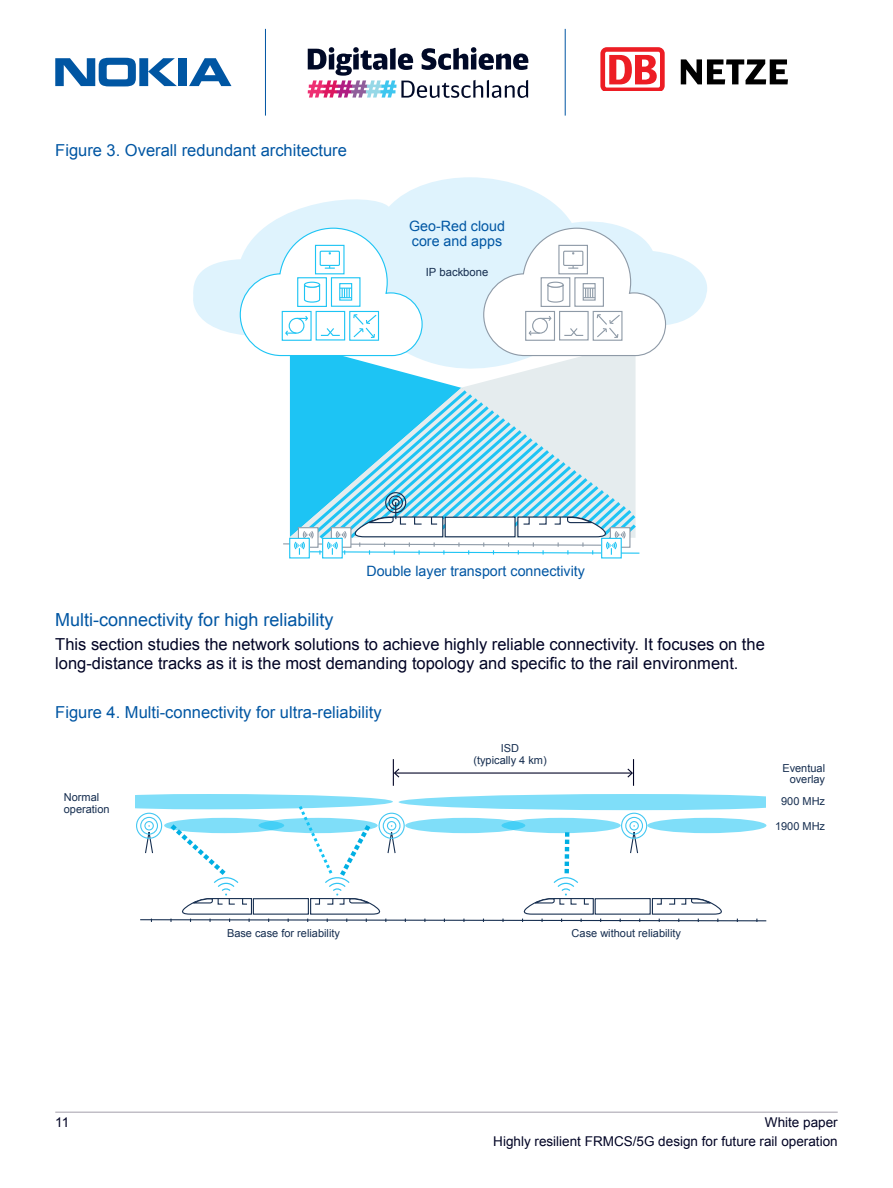
<style>
.page{position:relative;width:893px;height:1188px;background:#fff}
.page>*{position:absolute;margin:0;border:0;box-sizing:border-box;transform-origin:0 0}
.t1{font:18px "Arial";color:#0056a3}
.t2{font:16.5px/19.8px "Arial";color:#000324}
.t3{font:16.5px "Arial";color:#0056a3}
.t4{font:14.25px/15px "Arial";color:#0056a3}
.t5{font:13.5px/18.6px "Arial";color:#000324;text-align:right}
.t6{font:11.25px "Arial";color:#162e50}
.t7{font:10.95px/11.7px "Arial";color:#162e50;text-align:center}
</style>
<div class="page">
<svg style="left:55px;top:58px;width:122px;height:28px"></svg>
<div style="left:179px;top:58px;width:8px;height:28px;background:#0056a3"></div>
<svg style="left:189px;top:58px;width:42px;height:28px"></svg>
<hr style="left:265px;top:29px;width:1px;height:87px;background:#0056a3">
<hr style="left:565px;top:29px;width:1px;height:87px;background:#0056a3">
<svg style="left:308px;top:47px;width:168px;height:23px"></svg>
<svg style="left:308px;top:80px;width:88px;height:18px"></svg>
<svg style="left:681px;top:59px;width:107px;height:25px"></svg>
<svg style="left:600px;top:47px;width:65px;height:43px"></svg>
<hr style="left:55px;top:1112px;width:783px;height:1px;background:#c1bec6">
<svg style="left:193px;top:177px;width:514px;height:158px"></svg>
<div style="left:289px;top:538px;width:21px;height:21px;border:1px solid #1dc4f4"></div>
<div style="left:322px;top:538px;width:21px;height:21px;border:1px solid #1dc4f4"></div>
<div style="left:601px;top:538px;width:21px;height:21px;border:1px solid #1dc4f4"></div>
<svg style="left:239px;top:227px;width:428px;height:328px"></svg>
<svg style="left:135px;top:794px;width:632px;height:128px"></svg>
<hr style="left:395px;top:772px;width:237px;height:2px;background:#000324">
<svg style="left:627px;top:759px;width:7px;height:27px"></svg>
<svg style="left:393px;top:759px;width:6px;height:27px"></svg>
<p class="t3" style="left:55px;top:139px;width:293px">Figure 3. Overall redundant architecture</p>
<p class="t4" style="left:409px;top:219px;width:97px">Geo-Red cloud core and apps</p>
<p class="t6" style="left:426px;top:264px;width:64px">IP backbone</p>
<p class="t4" style="left:366px;top:563px;width:220px">Double layer transport connectivity</p>
<p class="t1" style="left:55px;top:607px;width:280px">Multi-connectivity for high reliability</p>
<p class="t2" style="left:55px;top:634px;width:711px">This section studies the network solutions to achieve highly reliable connectivity. It focuses on the long-distance tracks as it is the most demanding topology and specific to the rail environment.</p>
<p class="t3" style="left:55px;top:701px;width:328px">Figure 4. Multi-connectivity for ultra-reliability</p>
<p class="t7" style="left:473px;top:743px;width:75px">ISD<br>(typically 4 km)</p>
<p class="t7" style="left:782px;top:762px;width:44px;text-align:right">Eventual overlay</p>
<p class="t7" style="left:775px;top:820px;width:52px">1900 MHz</p>
<p class="t7" style="left:64px;top:791px;width:47px;text-align:left">Normal operation</p>
<p class="t7" style="left:781px;top:796px;width:45px">900 MHz</p>
<p class="t7" style="left:227px;top:927px;width:115px">Base case for reliability</p>
<p class="t7" style="left:572px;top:927px;width:111px">Case without reliability</p>
<p class="t5" style="left:55px;top:1113px;width:15px">11</p>
<p class="t5" style="left:493px;top:1113px;width:346px">White paper<br>Highly resilient FRMCS/5G design for future rail operation</p>
</div>
